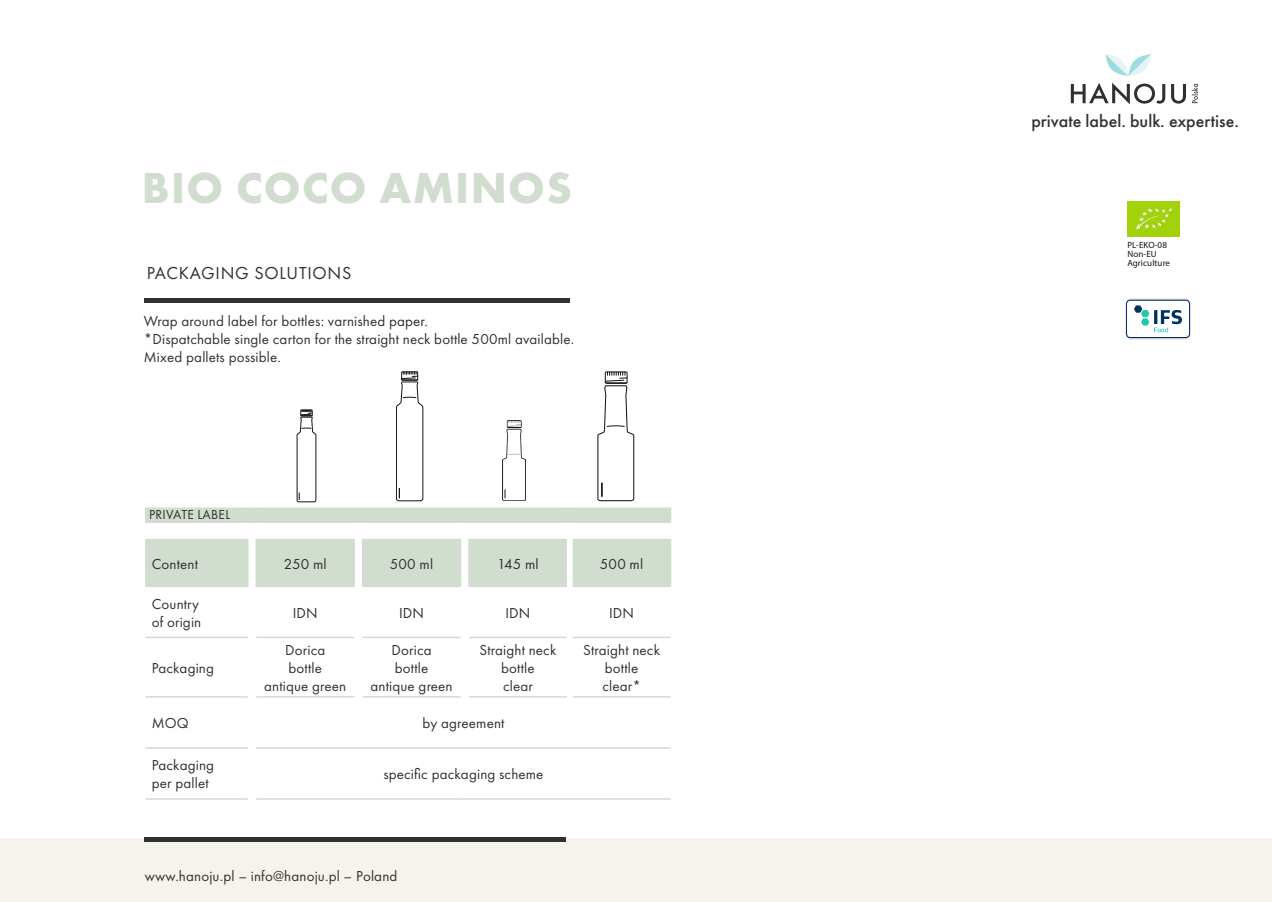
<style>
.page{position:relative;width:1272px;height:902px;background:#fff}
.page>*{position:absolute;margin:0;border:0;box-sizing:border-box;transform-origin:0 0}
.t1{font:700 45px "Futura PT";letter-spacing:.03em;color:#d1ddcf}
.t2{font:500 18px "Futura PT";color:#313130}
.t3{font:18px "Futura PT";letter-spacing:.04em;color:#313130}
.t4{font:15px/18px "Futura PT";letter-spacing:.01em;color:#313130;text-align:center}
.t5{font:13.5px "Futura PT";letter-spacing:.02em;color:#313130}
.t6{font:9px/9px "Myriad Pro";letter-spacing:.01em;color:#131413}
</style>
<div class="page">
<div style="left:0;top:838px;width:1271px;height:63px;background:#f6f3ec"></div>
<hr style="left:362px;top:585px;width:99px;height:2px;background:#d1ddcf">
<hr style="left:255px;top:585px;width:100px;height:2px;background:#d1ddcf">
<hr style="left:468px;top:585px;width:99px;height:2px;background:#d1ddcf">
<hr style="left:572px;top:585px;width:99px;height:2px;background:#d1ddcf">
<hr style="left:145px;top:585px;width:103px;height:2px;background:#d1ddcf">
<hr style="left:146px;top:636px;width:102px;height:2px;background:#d1ddcf">
<hr style="left:146px;top:696px;width:102px;height:1px;background:#d1ddcf">
<hr style="left:146px;top:747px;width:102px;height:1px;background:#d1ddcf">
<hr style="left:146px;top:798px;width:102px;height:1px;background:#d1ddcf">
<hr style="left:256px;top:798px;width:98px;height:1px;background:#d1ddcf">
<hr style="left:362px;top:798px;width:98px;height:1px;background:#d1ddcf">
<hr style="left:469px;top:798px;width:98px;height:1px;background:#d1ddcf">
<hr style="left:572px;top:798px;width:98px;height:1px;background:#d1ddcf">
<hr style="left:256px;top:636px;width:98px;height:2px;background:#d1ddcf">
<hr style="left:256px;top:696px;width:98px;height:1px;background:#d1ddcf">
<hr style="left:256px;top:747px;width:98px;height:1px;background:#d1ddcf">
<hr style="left:362px;top:747px;width:98px;height:1px;background:#d1ddcf">
<hr style="left:469px;top:747px;width:98px;height:1px;background:#d1ddcf">
<hr style="left:572px;top:747px;width:98px;height:1px;background:#d1ddcf">
<hr style="left:362px;top:636px;width:98px;height:2px;background:#d1ddcf">
<hr style="left:362px;top:696px;width:98px;height:1px;background:#d1ddcf">
<hr style="left:469px;top:636px;width:98px;height:2px;background:#d1ddcf">
<hr style="left:572px;top:636px;width:98px;height:2px;background:#d1ddcf">
<hr style="left:469px;top:696px;width:98px;height:1px;background:#d1ddcf">
<hr style="left:572px;top:696px;width:98px;height:1px;background:#d1ddcf">
<hr style="left:144px;top:299px;width:426px;height:4px;background:#313130">
<svg style="left:145px;top:371px;width:526px;height:215px"></svg>
<img style="left:502px;top:420px;width:23px;height:81px">
<hr style="left:144px;top:837px;width:421px;height:4px;background:#313130">
<svg style="left:1105px;top:54px;width:45px;height:22px"></svg>
<svg style="left:1070px;top:83px;width:115px;height:21px"></svg>
<svg style="left:1191px;top:84px;width:6px;height:19px"></svg>
<img style="left:1125px;top:298px;width:66px;height:42px">
<div style="left:1126px;top:300px;width:63px;height:37px;background:#fff;border-radius:4px"></div>
<div style="left:1126px;top:300px;width:63px;height:37px;border:1px solid #003160;border-radius:4px"></div>
<svg style="left:1134px;top:305px;width:47px;height:27px"></svg>
<img style="left:1127px;top:202px;width:51px;height:34px">
<h1 class="t1" style="left:142px;top:159px;width:431px">BIO COCO AMINOS</h1>
<p class="t3" style="left:147px;top:262px;width:206px">PACKAGING SOLUTIONS</p>
<p class="t4" style="left:144px;top:312px;width:432px;text-align:left">Wrap around label for bottles: varnished paper.<br>*Dispatchable single carton for the straight neck bottle 500ml available.<br>Mixed pallets possible.</p>
<p class="t5" style="left:149px;top:506px;width:83px">PRIVATE LABEL</p>
<p class="t4" style="left:152px;top:554px;width:48px">Content</p>
<p class="t4" style="left:284px;top:554px;width:44px">250 ml</p>
<p class="t4" style="left:390px;top:554px;width:45px">500 ml</p>
<p class="t4" style="left:497px;top:554px;width:43px">145 ml</p>
<p class="t4" style="left:600px;top:554px;width:45px">500 ml</p>
<p class="t4" style="left:152px;top:594px;width:51px;text-align:left">Country of origin</p>
<p class="t4" style="left:293px;top:603px;width:26px">IDN</p>
<p class="t4" style="left:399px;top:603px;width:26px">IDN</p>
<p class="t4" style="left:505px;top:603px;width:26px">IDN</p>
<p class="t4" style="left:609px;top:603px;width:26px">IDN</p>
<p class="t4" style="left:152px;top:658px;width:64px">Packaging</p>
<p class="t4" style="left:264px;top:640px;width:84px">Dorica<br>bottle<br>antique green</p>
<p class="t4" style="left:370px;top:640px;width:84px">Dorica<br>bottle<br>antique green</p>
<p class="t4" style="left:479px;top:640px;width:78px">Straight neck bottle<br>clear</p>
<p class="t4" style="left:583px;top:640px;width:78px">Straight neck bottle<br>clear*</p>
<p class="t4" style="left:152px;top:714px;width:39px">MOQ</p>
<p class="t4" style="left:422px;top:714px;width:83px">by agreement</p>
<p class="t4" style="left:152px;top:756px;width:64px;text-align:left">Packaging per pallet</p>
<p class="t4" style="left:383px;top:765px;width:161px">specific packaging scheme</p>
<p class="t4" style="left:145px;top:866px;width:254px">www.hanoju.pl – info@hanoju.pl – Poland</p>
<p class="t2" style="left:1031px;top:110px;width:209px">private label. bulk. expertise.</p>
<p class="t6" style="left:1127px;top:240px;width:44px">PL-EKO-08<br>Non-EU<br>Agriculture</p>
</div>
